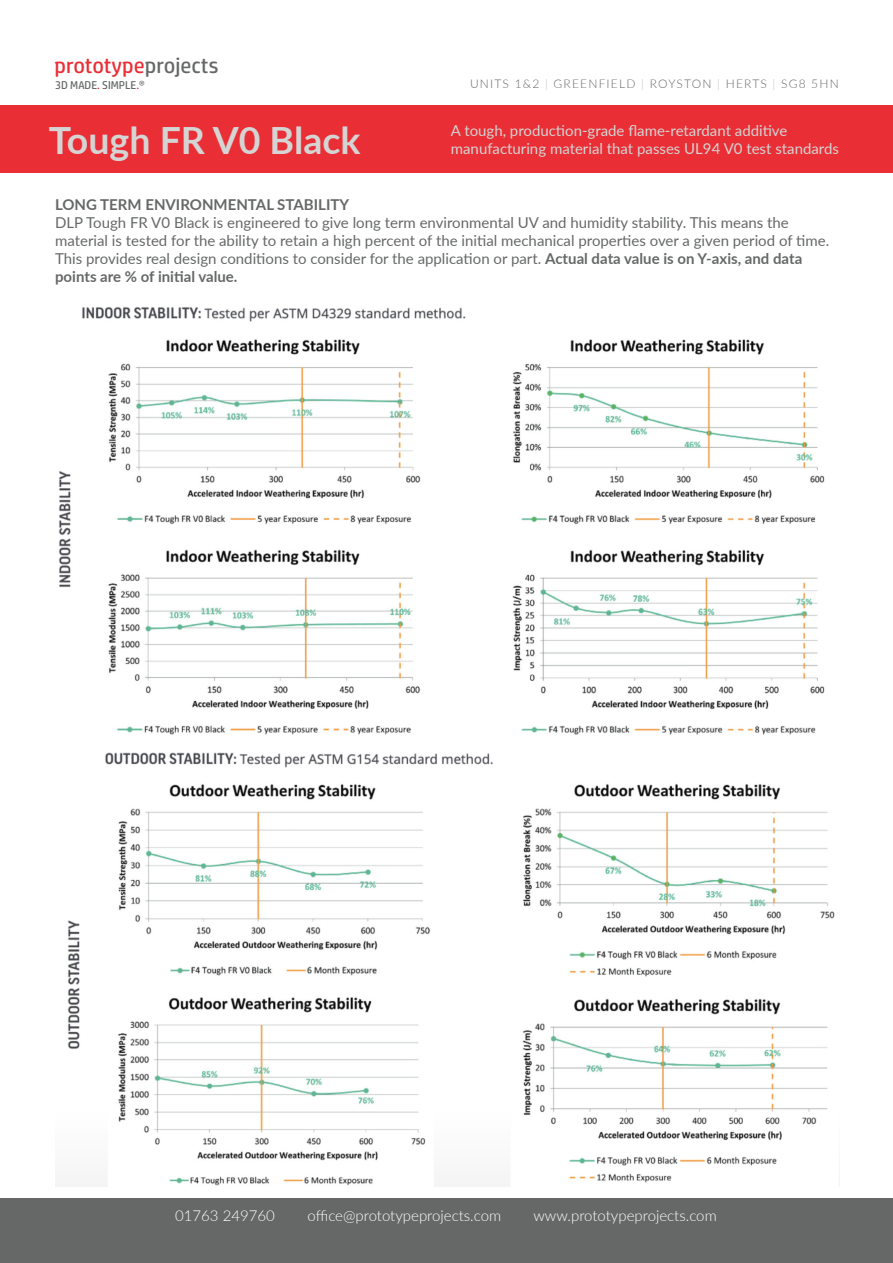
<style>
.page{position:relative;width:893px;height:1263px;background:#fff}
.page>*{position:absolute;margin:0;border:0;box-sizing:border-box;transform-origin:0 0}
.t1{font:700 37.5px "Lato";color:#d5d4d4}
.t2{font:22.2px "HP Simplified";color:#ea2e35}
.t3{font:15px/18px "Lato";color:#666868}
.t4{font:15px/18px "Lato";color:#d5d4d4}
.t5{font:300 15px "Lato";color:#fff}
.t6{font:700 15px "Lato";color:#666868}
.t7{font:300 12px "Lato";letter-spacing:.1em;color:#666868}
.t8{font:11.25px "HP Simplified";color:#666868}
.s1{color:#666868}
.s2{color:#ea2e35}
.s3{color:#c3c2c2}
.s4{font-weight:700}
</style>
<div class="page">
<div style="left:0;top:105px;width:893px;height:67px;background:#ea2e35"></div>
<div style="left:0;top:1198px;width:893px;height:65px;background:#666868"></div>
<img style="left:58px;top:307px;width:767px;height:428px">
<img style="left:55px;top:752px;width:780px;height:434px">
<h2 class="t2" style="left:55px;top:52px;width:165px">prototype<span class="s1">projects</span></h2>
<p class="t8" style="left:55px;top:79px;width:91px">3D MADE<span class="s2">.</span> SIMPLE<span class="s2">.</span>®</p>
<p class="t7" style="left:470px;top:75px;width:370px">UNITS 1&amp;2 <span class="s3">|</span> GREENFIELD <span class="s3">|</span> ROYSTON <span class="s3">|</span> HERTS <span class="s3">|</span> SG8 5HN</p>
<h1 class="t1" style="left:49px;top:113px;width:313px">Tough FR V0 Black</h1>
<p class="t4" style="left:451px;top:121px;width:390px">A tough, production-grade flame-retardant additive manufacturing material that passes UL94 V0 test standards</p>
<p class="t6" style="left:55px;top:194px;width:296px">LONG TERM ENVIRONMENTAL STABILITY</p>
<p class="t3" style="left:55px;top:213px;width:776px">DLP Tough FR V0 Black is engineered to give long term environmental UV and humidity stability. This means the material is tested for the ability to retain a high percent of the initial mechanical properties over a given period of time.<br>This provides real design conditions to consider for the application or part. <span class="s4">Actual data value is on Y-axis, and data points are % of initial value.</span></p>
<p class="t5" style="left:175px;top:1205px;width:101px">01763 249760</p>
<p class="t5" style="left:307px;top:1205px;width:195px">office@prototypeprojects.com</p>
<p class="t5" style="left:533px;top:1205px;width:185px">www.prototypeprojects.com</p>
</div>
